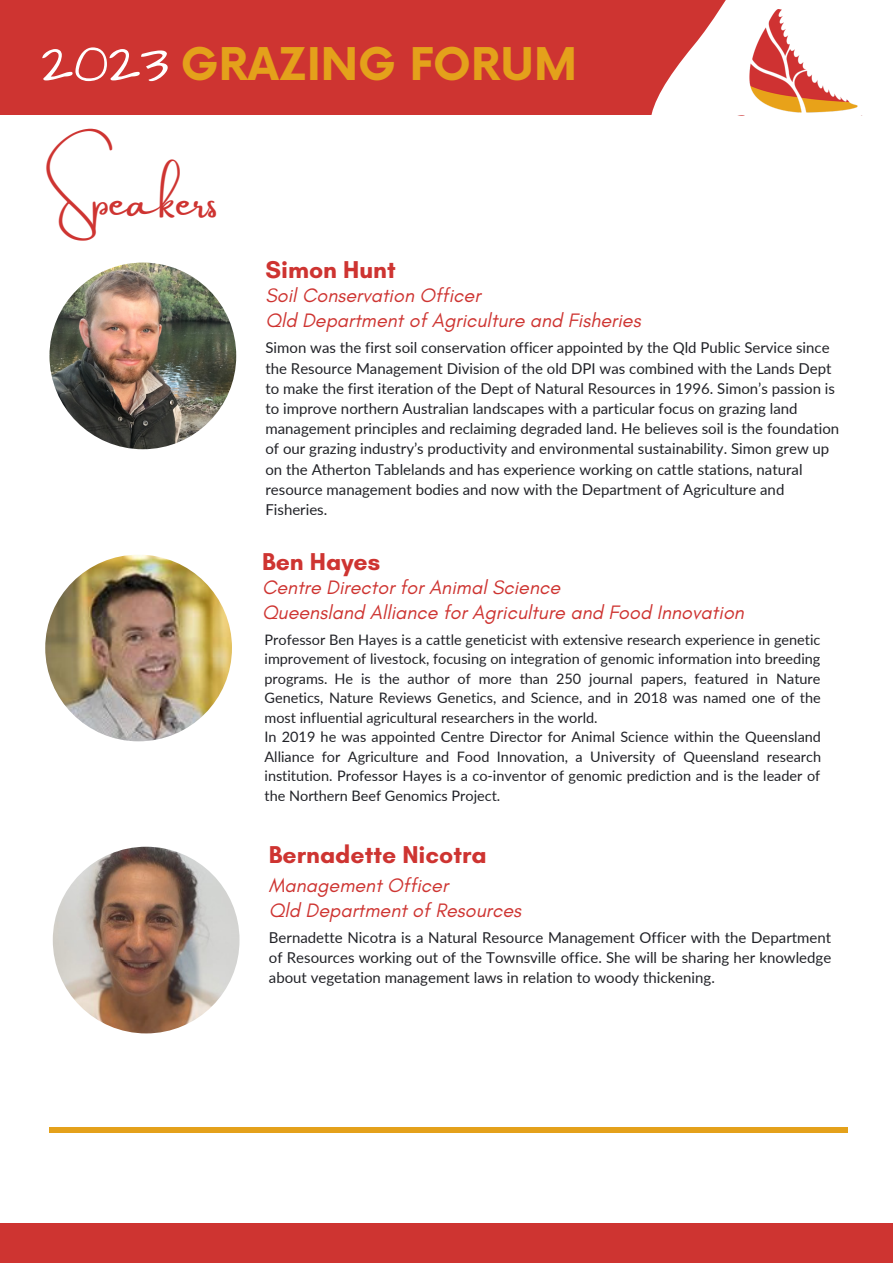
<style>
.page{position:relative;width:893px;height:1264px;background:#fff}
.page>*{position:absolute;margin:0;border:0;box-sizing:border-box;transform-origin:0 0}
.t1{font:55.8px "Architects Daughter";color:#fff}
.t2{font:45px "Amsterdam Two";color:#ce3431}
.t3{font:700 43.8px "Now";color:#e4a11b}
.t4{font:700 24.75px "Glacial Indifference";color:#ce3431}
.t5{font:italic 19.8px "Glacial Indifference";color:#ce3431}
.t6{font:15px/20.2px "Lato";color:#212227}
.t7{font:14.4px/19.5px "Lato";color:#212227;text-align:justify}
</style>
<div class="page">
<div style="left:49px;top:1127px;width:798px;height:5px;background:#e4a11b"></div>
<img style="left:49px;top:262px;width:187px;height:187px;border-radius:50%">
<div style="left:0;top:1223px;width:892px;height:39px;background:#ce3431"></div>
<div style="left:0;top:0;width:892px;height:115px;background:#ce3431"></div>
<svg style="left:651px;top:0;width:241px;height:116px;fill:#fff"></svg>
<img style="left:728px;top:10px;width:150px;height:105px">
<img style="left:53px;top:846px;width:186px;height:187px;border-radius:50%">
<img style="left:45px;top:554px;width:187px;height:187px;border-radius:50%">
<p class="t1" style="left:41px;top:26px;width:129px">2023</p>
<p class="t3" style="left:181px;top:41px;width:397px">GRAZING FORUM</p>
<p class="t2" style="left:52px;top:176px;width:167px">Speakers</p>
<p class="t4" style="left:265px;top:255px;width:132px">Simon Hunt</p>
<p class="t5" style="left:265px;top:283px;width:216px">Soil Conservation Officer</p>
<p class="t5" style="left:265px;top:308px;width:377px">Qld Department of Agriculture and Fisheries</p>
<p class="t6" style="left:265px;top:337px;width:575px">Simon was the first soil conservation officer appointed by the Qld Public Service since the Resource Management Division of the old DPI was combined with the Lands Dept to make the first iteration of the Dept of Natural Resources in 1996. Simon’s passion is to improve northern Australian landscapes with a particular focus on grazing land management principles and reclaiming degraded land. He believes soil is the foundation of our grazing industry’s productivity and environmental sustainability. Simon grew up on the Atherton Tablelands and has experience working on cattle stations, natural resource management bodies and now with the Department of Agriculture and Fisheries.</p>
<p class="t4" style="left:262px;top:546px;width:120px">Ben Hayes</p>
<p class="t5" style="left:262px;top:575px;width:300px">Centre Director for Animal Science</p>
<p class="t5" style="left:262px;top:599px;width:483px">Queensland Alliance for Agriculture and Food Innovation</p>
<p class="t7" style="left:264px;top:629px;width:557px">Professor Ben Hayes is a cattle geneticist with extensive research experience in genetic improvement of livestock, focusing on integration of genomic information into breeding programs. He is the author of more than 250 journal papers, featured in Nature Genetics, Nature Reviews Genetics, and Science, and in 2018 was named one of the most influential agricultural researchers in the world.</p>
<p class="t7" style="left:264px;top:727px;width:558px">In 2019 he was appointed Centre Director for Animal Science within the Queensland Alliance for Agriculture and Food Innovation, a University of Queensland research institution. Professor Hayes is a co-inventor of genomic prediction and is the leader of the Northern Beef Genomics Project.</p>
<p class="t4" style="left:269px;top:839px;width:219px">Bernadette Nicotra</p>
<p class="t5" style="left:269px;top:873px;width:181px">Management Officer</p>
<p class="t5" style="left:269px;top:898px;width:254px">Qld Department of Resources</p>
<p class="t6" style="left:269px;top:926px;width:563px;text-align:justify">Bernadette Nicotra is a Natural Resource Management Officer with the Department of Resources working out of the Townsville office. She will be sharing her knowledge about vegetation management laws in relation to woody thickening.</p>
</div>
